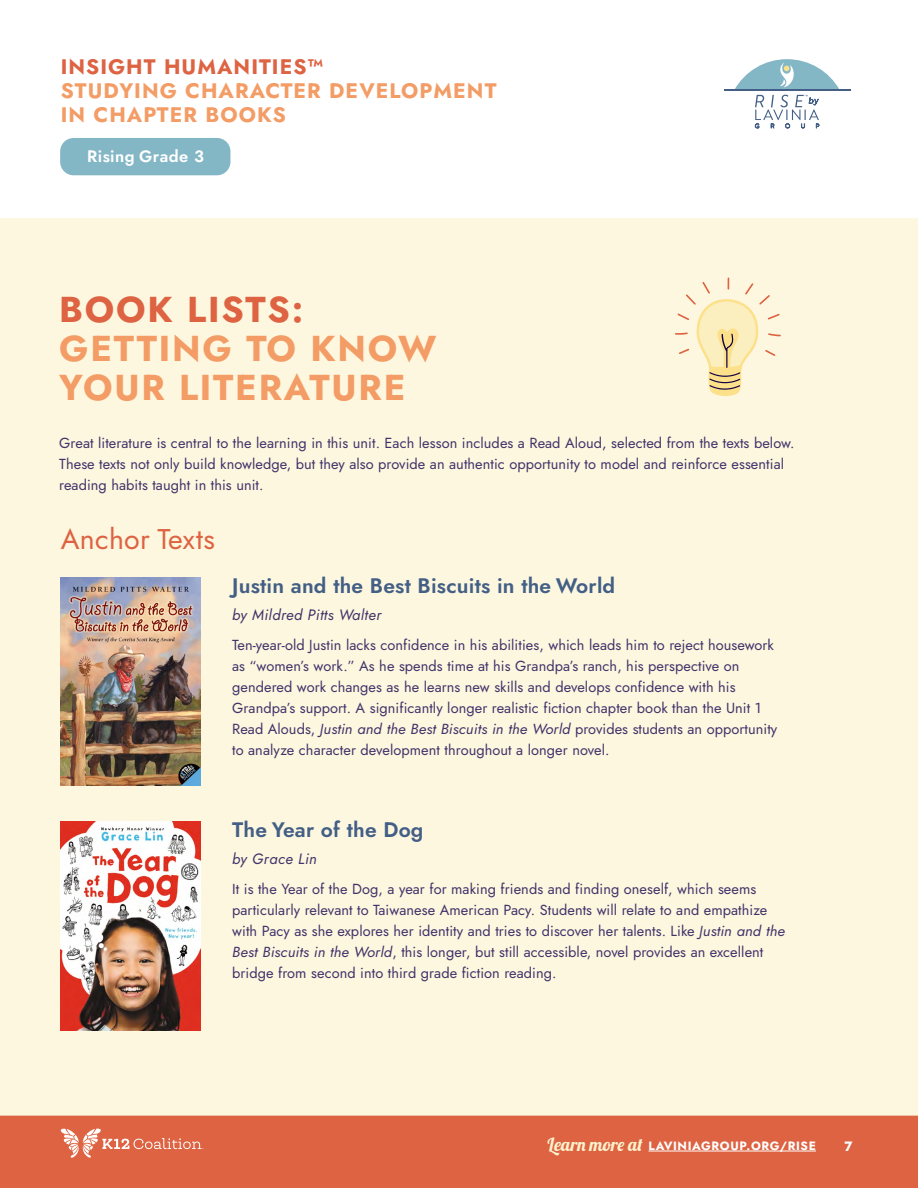
<style>
.page{position:relative;width:918px;height:1188px;background:#fff}
.page>*{position:absolute;margin:0;border:0;box-sizing:border-box;transform-origin:0 0}
.t1{font:700 36px/39px "Jost";letter-spacing:.05em;color:#f39c65}
.t2{font:700 36px "Jost";letter-spacing:.05em;color:#dd6342}
.t3{font:28.5px "Jost";letter-spacing:.01em;color:#dd6342}
.t4{font:600 21px "Jost";letter-spacing:.01em;color:#435f86}
.t5{font:700 21px/24px "Jost";letter-spacing:.05em;color:#f39c65}
.t6{font:700 21px "Jost";letter-spacing:.05em;color:#dd6342}
.t7{font:600 16.5px "Jost";letter-spacing:.025em;color:#fff}
.t8{font:italic 15px "Jost";letter-spacing:.025em;color:#41336a}
.t9{font:14.55px/21px "Jost";letter-spacing:.005em;color:#41336a}
.t10{font:700 13.5px "Jost";color:#fff}
.t11{font:700 12px "Jost";letter-spacing:.05em;color:#fff}
.s1{font-style:italic}
.s2{font-family:"Lobster";font-weight:400;font-size:18px;color:#fcf2cc}
</style>
<div class="page">
<div style="left:0;top:1116px;width:918px;height:72px;background:#dd6342"></div>
<hr style="left:649px;top:1151px;width:167px;height:1px;background:#fff">
<div style="left:0;top:218px;width:918px;height:898px;background:#fdf7df"></div>
<svg style="left:61px;top:1128px;width:142px;height:30px"></svg>
<hr style="left:724px;top:89px;width:126px;height:1px;background:#435f86">
<svg style="left:734px;top:59px;width:106px;height:70px"></svg>
<div style="left:60px;top:138px;width:170px;height:37px;background:#84b7c6;border-radius:14px"></div>
<img style="left:61px;top:577px;width:140px;height:209px">
<img style="left:61px;top:822px;width:140px;height:208px">
<svg style="left:675px;top:278px;width:106px;height:118px;background:#f8ecc8"></svg>
<h3 class="t6" style="left:61px;top:52px;width:264px">INSIGHT HUMANITIES™</h3>
<h3 class="t5" style="left:61px;top:79px;width:437px">STUDYING CHARACTER DEVELOPMENT<br>IN CHAPTER BOOKS</h3>
<p class="t7" style="left:87px;top:145px;width:118px">Rising Grade 3</p>
<h1 class="t2" style="left:59px;top:285px;width:246px">BOOK LISTS:</h1>
<h1 class="t1" style="left:59px;top:329px;width:379px">GETTING TO KNOW<br>YOUR LITERATURE</h1>
<p class="t9" style="left:59px;top:433px;width:737px">Great literature is central to the learning in this unit. Each lesson includes a Read Aloud, selected from the texts below.<br>These texts not only build knowledge, but they also provide an authentic opportunity to model and reinforce essential reading habits taught in this unit.</p>
<h2 class="t3" style="left:61px;top:520px;width:156px">Anchor Texts</h2>
<h3 class="t4" style="left:232px;top:571px;width:385px">Justin and the Best Biscuits in the World</h3>
<p class="t8" style="left:232px;top:604px;width:151px">by Mildred Pitts Walter</p>
<p class="t9" style="left:232px;top:634px;width:547px">Ten-year-old Justin lacks confidence in his abilities, which leads him to reject housework as “women’s work.” As he spends time at his Grandpa’s ranch, his perspective on gendered work changes as he learns new skills and develops confidence with his Grandpa’s support. A significantly longer realistic fiction chapter book than the Unit 1<br>Read Alouds, <span class="s1">Justin and the Best Biscuits in the World</span> provides students an opportunity to analyze character development throughout a longer novel.</p>
<h3 class="t4" style="left:232px;top:815px;width:193px">The Year of the Dog</h3>
<p class="t8" style="left:232px;top:848px;width:86px">by Grace Lin</p>
<p class="t9" style="left:232px;top:878px;width:554px">It is the Year of the Dog, a year for making friends and finding oneself, which seems particularly relevant to Taiwanese American Pacy. Students will relate to and empathize with Pacy as she explores her identity and tries to discover her talents. Like <span class="s1">Justin and the Best Biscuits in the World</span>, this longer, but still accessible, novel provides an excellent bridge from second into third grade fiction reading.</p>
<p class="t11" style="left:548px;top:1137px;width:270px"><span class="s2">Learn more at</span> LAVINIAGROUP.ORG/RISE</p>
<p class="t10" style="left:845px;top:1137px;width:10px">7</p>
</div>
